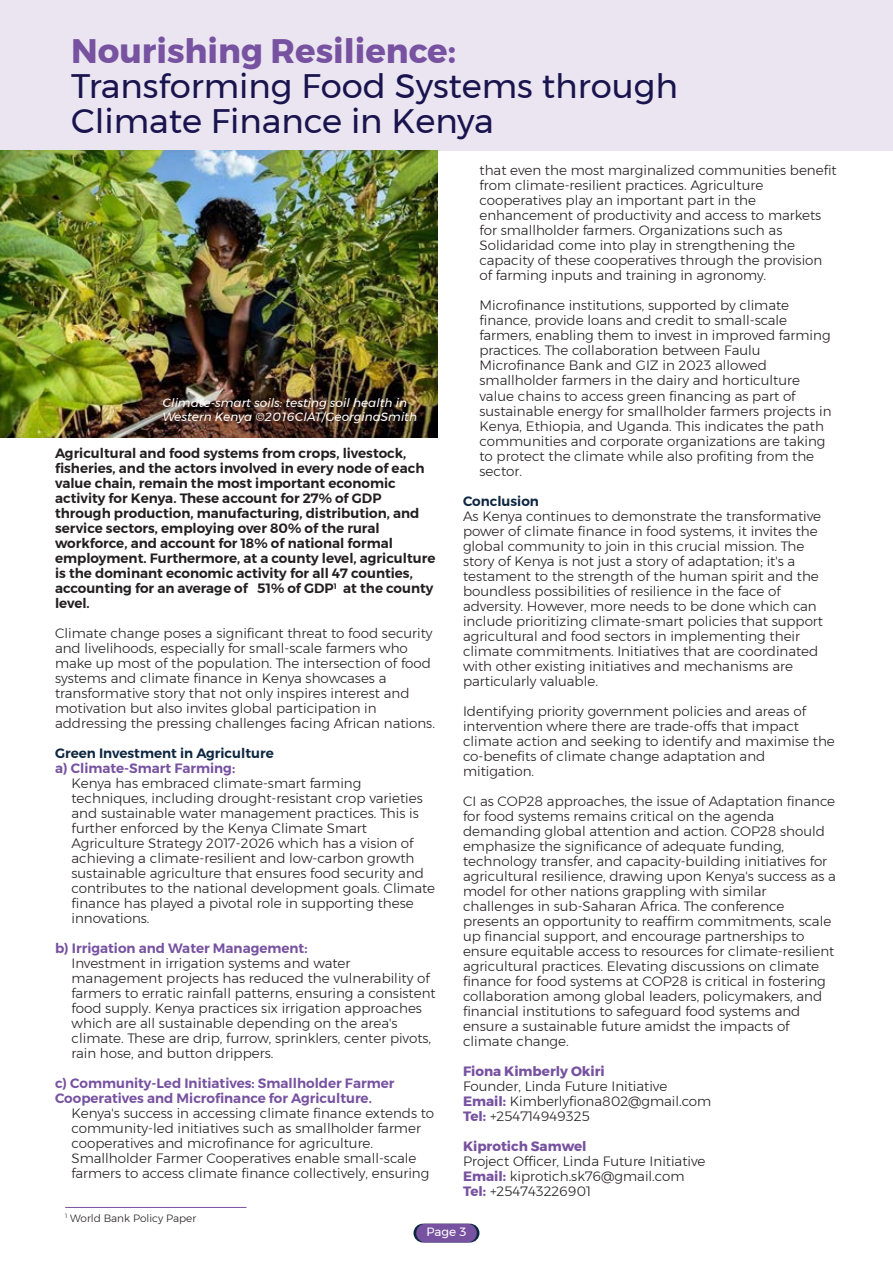
<style>
.page{position:relative;width:893px;height:1263px;background:#fff}
.page>*{position:absolute;margin:0;border:0;box-sizing:border-box;transform-origin:0 0}
.t1{font:33.9px/35.4px "Montserrat";color:#1a144e}
.t2{font:700 33.9px "Montserrat";color:#7752a0}
.t3{font:300 13.5px/15px "Montserrat";color:#231f20}
.t4{font:600 13.5px/15px "Montserrat";color:#231f20}
.t5{font:600 13.5px/15px "Montserrat";color:#7752a0}
.t6{font:600 13.5px "Montserrat";color:#0e2741}
.t7{font:700 13.5px "Montserrat";color:#7752a0}
.t8{font:italic 12px/14.4px "Montserrat";color:#fff}
.t9{font:12px "Montserrat";color:#fff}
.t10{font:300 10.5px "Montserrat";color:#231f20}
.s1{font-weight:700;color:#7752a0}
</style>
<div class="page">
<div style="left:0;top:0;width:893px;height:151px;background:#eae5f0"></div>
<svg style="left:413px;top:1224px;width:66px;height:18px"></svg>
<div style="left:416px;top:1224px;width:61px;height:18px;background:#7752a0;border-radius:9px"></div>
<hr style="left:65px;top:1207px;width:181px;height:1px;background:#7752a0">
<img style="left:0;top:151px;width:438px;height:287px">
<h1 class="t2" style="left:71px;top:23px;width:386px">Nourishing Resilience:</h1>
<h1 class="t1" style="left:71px;top:68px;width:608px">Transforming Food Systems through<br>Climate Finance in Kenya</h1>
<p class="t3" style="left:479px;top:163px;width:359px">that even the most marginalized communities benefit from climate-resilient practices. Agriculture cooperatives play an important part in the enhancement of productivity and access to markets for smallholder farmers. Organizations such as Solidaridad come into play in strengthening the capacity of these cooperatives through the provision of farming inputs and training in agronomy.</p>
<p class="t3" style="left:479px;top:298px;width:354px">Microfinance institutions, supported by climate finance, provide loans and credit to small-scale farmers, enabling them to invest in improved farming practices. The collaboration between Faulu Microfinance Bank and GIZ in 2023 allowed smallholder farmers in the dairy and horticulture value chains to access green financing as part of sustainable energy for smallholder farmers projects in Kenya, Ethiopia, and Uganda. This indicates the path communities and corporate organizations are taking to protect the climate while also profiting from the sector.</p>
<p class="t6" style="left:463px;top:490px;width:77px">Conclusion</p>
<p class="t3" style="left:463px;top:508px;width:362px">As Kenya continues to demonstrate the transformative power of climate finance in food systems, it invites the global community to join in this crucial mission. The story of Kenya is not just a story of adaptation; it's a testament to the strength of the human spirit and the boundless possibilities of resilience in the face of adversity. However, more needs to be done which can include prioritizing climate-smart policies that support agricultural and food sectors in implementing their climate commitments. Initiatives that are coordinated with other existing initiatives and mechanisms are particularly valuable.</p>
<p class="t3" style="left:463px;top:703px;width:373px">Identifying priority government policies and areas of intervention where there are trade-offs that impact climate action and seeking to identify and maximise the co-benefits of climate change adaptation and mitigation.</p>
<p class="t3" style="left:463px;top:793px;width:374px">CI as COP28 approaches, the issue of Adaptation finance for food systems remains critical on the agenda demanding global attention and action. COP28 should emphasize the significance of adequate funding, technology transfer, and capacity-building initiatives for agricultural resilience, drawing upon Kenya's success as a model for other nations grappling with similar challenges in sub-Saharan Africa. The conference presents an opportunity to reaffirm commitments, scale up financial support, and encourage partnerships to ensure equitable access to resources for climate-resilient agricultural practices. Elevating discussions on climate finance for food systems at COP28 is critical in fostering collaboration among global leaders, policymakers, and financial institutions to safeguard food systems and ensure a sustainable future amidst the impacts of climate change.</p>
<p class="t7" style="left:463px;top:1060px;width:143px">Fiona Kimberly Okiri</p>
<p class="t3" style="left:463px;top:1078px;width:250px">Founder, Linda Future Initiative<br><span class="s1">Email:</span> Kimberlyfiona802@gmail.com<br><span class="s1">Tel:</span> +254714949325</p>
<p class="t7" style="left:463px;top:1135px;width:125px">Kiprotich Samwel</p>
<p class="t3" style="left:463px;top:1153px;width:244px">Project Officer, Linda Future Initiative<br><span class="s1">Email:</span> kiprotich.sk76@gmail.com<br><span class="s1">Tel:</span> +254743226901</p>
<p class="t9" style="left:427px;top:1223px;width:41px">Page 3</p>
<p class="t8" style="left:163px;top:395px;width:256px">Climate-smart soils: testing soil health in<br>Western Kenya ©2016CIAT/GeorginaSmith</p>
<p class="t8" style="left:248px;top:416px;width:169px">© 2016CIAT/GeorginaSmith</p>
<p class="t4" style="left:55px;top:446px;width:382px">Agricultural and food systems from crops, livestock, fisheries, and the actors involved in every node of each value chain, remain the most important economic activity for Kenya. These account for 27% of GDP through production, manufacturing, distribution, and service sectors, employing over 80% of the rural workforce, and account for 18% of national formal employment. Furthermore, at a county level, agriculture is the dominant economic activity for all 47 counties, accounting for an average of 51% of GDP<sup>1</sup> at the county level.</p>
<p class="t3" style="left:55px;top:626px;width:381px">Climate change poses a significant threat to food security and livelihoods, especially for small-scale farmers who make up most of the population. The intersection of food systems and climate finance in Kenya showcases a transformative story that not only inspires interest and motivation but also invites global participation in addressing the pressing challenges facing African nations.</p>
<p class="t6" style="left:55px;top:743px;width:220px">Green Investment in Agriculture</p>
<p class="t5" style="left:55px;top:761px;width:182px">a) Climate-Smart Farming:</p>
<p class="t3" style="left:72px;top:776px;width:365px">Kenya has embraced climate-smart farming techniques, including drought-resistant crop varieties and sustainable water management practices. This is further enforced by the Kenya Climate Smart Agriculture Strategy 2017-2026 which has a vision of achieving a climate-resilient and low-carbon growth sustainable agriculture that ensures food security and contributes to the national development goals. Climate finance has played a pivotal role in supporting these innovations.</p>
<p class="t5" style="left:55px;top:941px;width:254px">b) Irrigation and Water Management:</p>
<p class="t3" style="left:72px;top:956px;width:366px">Investment in irrigation systems and water management projects has reduced the vulnerability of farmers to erratic rainfall patterns, ensuring a consistent food supply. Kenya practices six irrigation approaches which are all sustainable depending on the area's climate. These are drip, furrow, sprinklers, center pivots, rain hose, and button drippers.</p>
<p class="t5" style="left:55px;top:1076px;width:341px">c) Community-Led Initiatives: Smallholder Farmer<br>Cooperatives and Microfinance for Agriculture.</p>
<p class="t3" style="left:72px;top:1106px;width:364px">Kenya's success in accessing climate finance extends to community-led initiatives such as smallholder farmer cooperatives and microfinance for agriculture.<br>Smallholder Farmer Cooperatives enable small-scale farmers to access climate finance collectively, ensuring</p>
<p class="t10" style="left:65px;top:1210px;width:133px"><sup>1</sup> World Bank Policy Paper</p>
</div>
